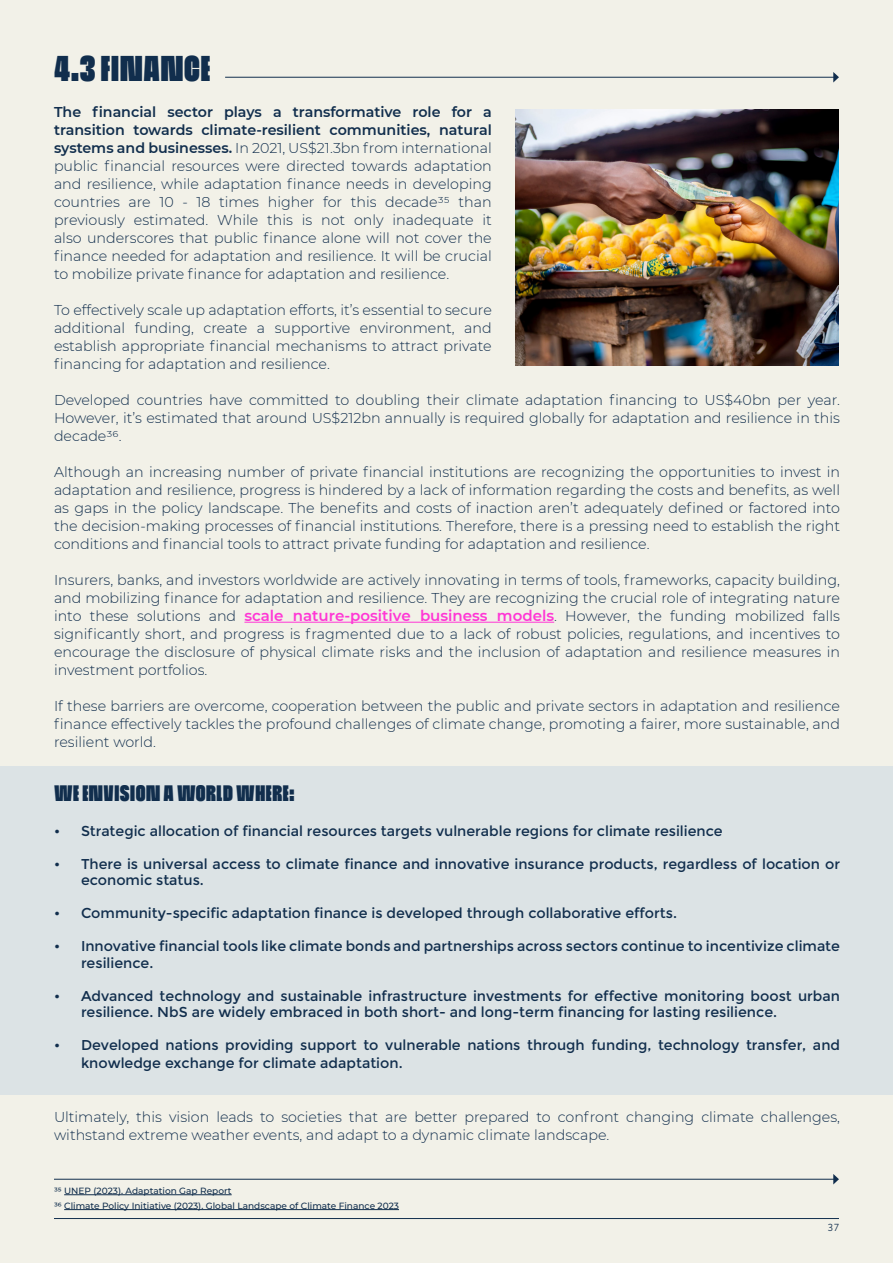
<style>
.page{position:relative;width:893px;height:1263px;background:#f2f1e8}
.page>*{position:absolute;margin:0;border:0;box-sizing:border-box;transform-origin:0 0}
.t1{font:36px "Cinderblock 50";letter-spacing:.025em;color:#112e4d}
.t2{font:22.5px "Cinderblock 50";letter-spacing:.025em;color:#112e4d}
.t3{font:300 14.25px/18px "Montserrat";color:#112e4d;text-align:justify}
.t4{font:14.25px/16.5px "Montserrat";color:#112e4d}
.t5{font:10.5px "Atten New";color:#112e4d}
.t6{font:500 9px "Montserrat";color:#112e4d}
.s1{font-weight:600}
.s2{font-weight:600;font-size:15px;color:#ff37d5}
</style>
<div class="page">
<hr style="left:54px;top:1218px;width:785px;height:1px;background:#112e4d">
<div style="left:0;top:766px;width:893px;height:329px;background:#dce3e5"></div>
<hr style="left:225px;top:77px;width:609px;height:1px;background:#122e4d">
<svg style="left:833px;top:72px;width:6px;height:11px"></svg>
<hr style="left:244px;top:622px;width:310px;height:1px;background:#ff37d5">
<img style="left:516px;top:110px;width:323px;height:256px">
<hr style="left:54px;top:1179px;width:780px;height:1px;background:#112e4d">
<svg style="left:833px;top:1174px;width:6px;height:10px"></svg>
<hr style="left:64px;top:1194px;width:168px;height:1px;background:#112e4d">
<hr style="left:64px;top:1209px;width:335px;height:1px;background:#112e4d">
<p class="t1" style="left:54px;top:49px;width:158px">4.3 FINANCE</p>
<p class="t3" style="left:54px;top:102px;width:439px"><span class="s1">The financial sector plays a transformative role for a transition towards climate-resilient communities, natural systems and businesses.</span> In 2021, US$21.3bn from international public financial resources were directed towards adaptation and resilience, while adaptation finance needs in developing countries are 10 - 18 times higher for this decade35 than previously estimated. While this is not only inadequate it also underscores that public finance alone will not cover the finance needed for adaptation and resilience. It will be crucial to mobilize private finance for adaptation and resilience.</p>
<p class="t3" style="left:54px;top:300px;width:439px">To effectively scale up adaptation efforts, it’s essential to secure additional funding, create a supportive environment, and establish appropriate financial mechanisms to attract private financing for adaptation and resilience.</p>
<p class="t3" style="left:54px;top:390px;width:788px">Developed countries have committed to doubling their climate adaptation financing to US$40bn per year.<br>However, it’s estimated that around US$212bn annually is required globally for adaptation and resilience in this decade36.</p>
<p class="t3" style="left:54px;top:462px;width:788px">Although an increasing number of private financial institutions are recognizing the opportunities to invest in adaptation and resilience, progress is hindered by a lack of information regarding the costs and benefits, as well as gaps in the policy landscape. The benefits and costs of inaction aren’t adequately defined or factored into the decision-making processes of financial institutions. Therefore, there is a pressing need to establish the right conditions and financial tools to attract private funding for adaptation and resilience.</p>
<p class="t3" style="left:54px;top:570px;width:788px">Insurers, banks, and investors worldwide are actively innovating in terms of tools, frameworks, capacity building, and mobilizing finance for adaptation and resilience. They are recognizing the crucial role of integrating nature into these solutions and <span class="s2">scale nature-positive business models</span>. However, the funding mobilized falls significantly short, and progress is fragmented due to a lack of robust policies, regulations, and incentives to encourage the disclosure of physical climate risks and the inclusion of adaptation and resilience measures in investment portfolios.</p>
<p class="t3" style="left:54px;top:696px;width:788px">If these barriers are overcome, cooperation between the public and private sectors in adaptation and resilience finance effectively tackles the profound challenges of climate change, promoting a fairer, more sustainable, and resilient world.</p>
<p class="t2" style="left:54px;top:781px;width:242px">WE ENVISION A WORLD WHERE:</p>
<p class="t4" style="left:54px;top:822px;width:670px">• Strategic allocation of financial resources targets vulnerable regions for climate resilience</p>
<p class="t4" style="left:81px;top:855px;width:760px;text-indent:-27px">• There is universal access to climate finance and innovative insurance products, regardless of location or economic status.</p>
<p class="t4" style="left:54px;top:905px;width:624px">• Community-specific adaptation finance is developed through collaborative efforts.</p>
<p class="t4" style="left:81px;top:938px;width:761px;text-indent:-27px">• Innovative financial tools like climate bonds and partnerships across sectors continue to incentivize climate resilience.</p>
<p class="t4" style="left:81px;top:987px;width:761px;text-indent:-27px">• Advanced technology and sustainable infrastructure investments for effective monitoring boost urban resilience. NbS are widely embraced in both short- and long-term financing for lasting resilience.</p>
<p class="t4" style="left:81px;top:1036px;width:761px;line-height:18px;text-indent:-27px">• Developed nations providing support to vulnerable nations through funding, technology transfer, and knowledge exchange for climate adaptation.</p>
<p class="t3" style="left:54px;top:1107px;width:788px">Ultimately, this vision leads to societies that are better prepared to confront changing climate challenges, withstand extreme weather events, and adapt to a dynamic climate landscape.</p>
<p class="t6" style="left:54px;top:1184px;width:179px">35 UNEP (2023). Adaptation Gap Report</p>
<p class="t6" style="left:54px;top:1199px;width:346px">36 Climate Policy Initiative (2023). Global Landscape of Climate Finance 2023</p>
<p class="t5" style="left:828px;top:1221px;width:13px">37</p>
</div>
